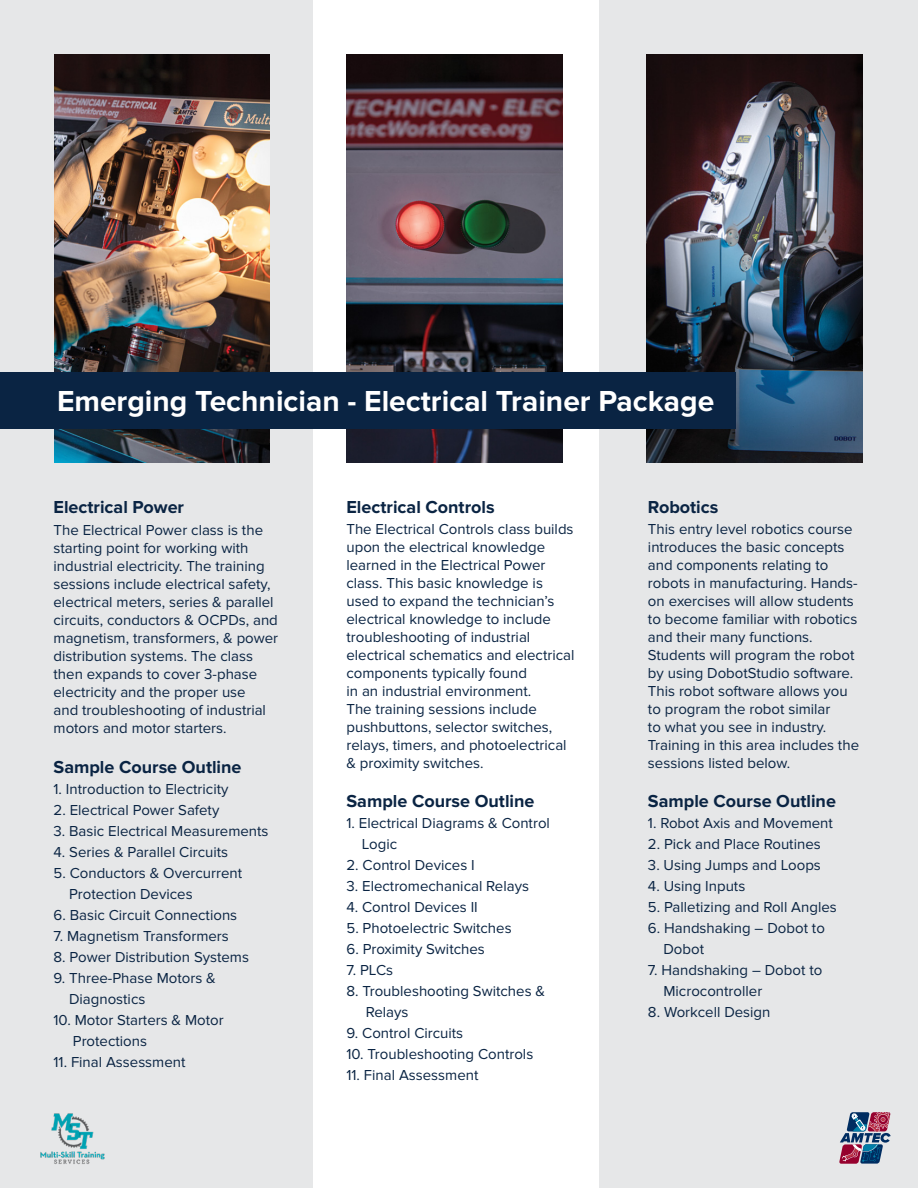
<style>
.page{position:relative;width:918px;height:1188px;background:#fff}
.page>*{position:absolute;margin:0;border:0;box-sizing:border-box;transform-origin:0 0}
.t1{font:700 30px "Lincoln Proxima Nova";color:#fff}
.t2{font:700 18px "Lincoln Proxima Nova";color:#0a2443}
.t3{font:15px/18px "Lincoln Proxima Nova";color:#0a2443}
</style>
<div class="page">
<div style="left:599px;top:0;width:319px;height:1188px;background:#e6e7e8"></div>
<div style="left:0;top:0;width:312px;height:1188px;background:#e6e7e8"></div>
<svg style="left:839px;top:1112px;width:52px;height:52px"></svg>
<img style="left:54px;top:54px;width:216px;height:408px">
<img style="left:347px;top:54px;width:216px;height:408px">
<img style="left:647px;top:54px;width:216px;height:408px">
<div style="left:0;top:372px;width:735px;height:56px;background:#0a2443"></div>
<img style="left:40px;top:1113px;width:65px;height:51px">
<h1 class="t1" style="left:57px;top:384px;width:659px">Emerging Technician - Electrical Trainer Package</h1>
<p class="t2" style="left:54px;top:497px;width:132px">Electrical Power</p>
<p class="t3" style="left:54px;top:522px;width:226px">The Electrical Power class is the starting point for working with industrial electricity. The training sessions include electrical safety, electrical meters, series &amp; parallel circuits, conductors &amp; OCPDs, and magnetism, transformers, &amp; power distribution systems. The class then expands to cover 3-phase electricity and the proper use<br>and troubleshooting of industrial motors and motor starters.</p>
<p class="t2" style="left:54px;top:757px;width:190px">Sample Course Outline</p>
<p class="t3" style="left:54px;top:780px;width:176px">1. Introduction to Electricity</p>
<p class="t3" style="left:54px;top:801px;width:167px">2. Electrical Power Safety</p>
<p class="t3" style="left:54px;top:822px;width:217px">3. Basic Electrical Measurements</p>
<p class="t3" style="left:54px;top:843px;width:176px">4. Series &amp; Parallel Circuits</p>
<p class="t3" style="left:69px;top:863px;width:175px;line-height:21px;text-indent:-15px">5. Conductors &amp; Overcurrent<br>Protection Devices</p>
<p class="t3" style="left:54px;top:906px;width:185px">6. Basic Circuit Connections</p>
<p class="t3" style="left:54px;top:927px;width:177px">7. Magnetism Transformers</p>
<p class="t3" style="left:54px;top:948px;width:197px">8. Power Distribution Systems</p>
<p class="t3" style="left:69px;top:968px;width:148px;line-height:21px;text-indent:-15px">9. Three-Phase Motors &amp;<br>Diagnostics</p>
<p class="t3" style="left:73px;top:1010px;width:152px;line-height:21px;text-indent:-19px">10. Motor Starters &amp; Motor<br>Protections</p>
<p class="t3" style="left:54px;top:1053px;width:133px">11. Final Assessment</p>
<p class="t2" style="left:346px;top:497px;width:150px">Electrical Controls</p>
<p class="t3" style="left:346px;top:520px;width:229px">The Electrical Controls class builds upon the electrical knowledge learned in the Electrical Power class. This basic knowledge is used to expand the technician’s electrical knowledge to include troubleshooting of industrial electrical schematics and electrical components typically found<br>in an industrial environment.<br>The training sessions include pushbuttons, selector switches, relays, timers, and photoelectrical &amp; proximity switches.</p>
<p class="t2" style="left:346px;top:791px;width:190px">Sample Course Outline</p>
<p class="t3" style="left:362px;top:813px;width:190px;line-height:21px;text-indent:-15px">1. Electrical Diagrams &amp; Control<br>Logic</p>
<p class="t3" style="left:346px;top:857px;width:130px">2. Control Devices I</p>
<p class="t3" style="left:346px;top:878px;width:184px">3. Electromechanical Relays</p>
<p class="t3" style="left:346px;top:899px;width:133px">4. Control Devices II</p>
<p class="t3" style="left:346px;top:920px;width:167px">5. Photoelectric Switches</p>
<p class="t3" style="left:346px;top:941px;width:140px">6. Proximity Switches</p>
<p class="t3" style="left:346px;top:962px;width:48px">7. PLCs</p>
<p class="t3" style="left:366px;top:981px;width:181px;line-height:21px;text-indent:-19px">8. Troubleshooting Switches &amp;<br>Relays</p>
<p class="t3" style="left:346px;top:1025px;width:118px">9. Control Circuits</p>
<p class="t3" style="left:346px;top:1046px;width:188px">10. Troubleshooting Controls</p>
<p class="t3" style="left:346px;top:1067px;width:133px">11. Final Assessment</p>
<p class="t2" style="left:648px;top:497px;width:72px">Robotics</p>
<p class="t3" style="left:648px;top:520px;width:213px">This entry level robotics course introduces the basic concepts and components relating to robots in manufacturing. Hands&shy;on exercises will allow students to become familiar with robotics and their many functions.<br>Students will program the robot by using DobotStudio software.<br>This robot software allows you to program the robot similar<br>to what you see in industry.<br>Training in this area includes the sessions listed below.</p>
<p class="t2" style="left:648px;top:791px;width:190px">Sample Course Outline</p>
<p class="t3" style="left:648px;top:815px;width:186px">1. Robot Axis and Movement</p>
<p class="t3" style="left:648px;top:836px;width:174px">2. Pick and Place Routines</p>
<p class="t3" style="left:648px;top:857px;width:174px">3. Using Jumps and Loops</p>
<p class="t3" style="left:648px;top:878px;width:99px">4. Using Inputs</p>
<p class="t3" style="left:648px;top:899px;width:190px">5. Palletizing and Roll Angles</p>
<p class="t3" style="left:663px;top:918px;width:163px;line-height:21px;text-indent:-15px">6. Handshaking – Dobot to<br>Dobot</p>
<p class="t3" style="left:663px;top:960px;width:160px;line-height:21px;text-indent:-15px">7. Handshaking – Dobot to<br>Microcontroller</p>
<p class="t3" style="left:648px;top:1004px;width:124px">8. Workcell Design</p>
</div>
